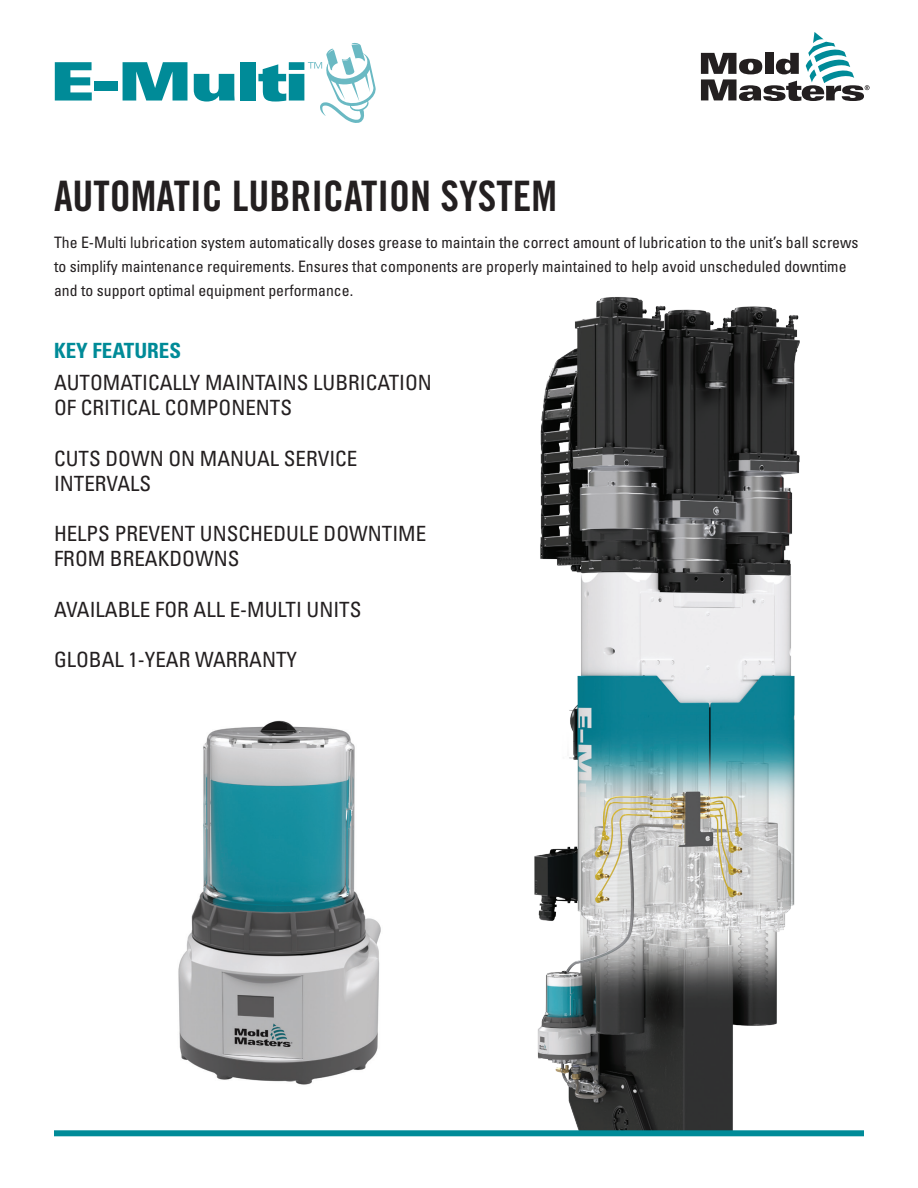
<style>
.page{position:relative;width:918px;height:1188px;background:#fff}
.page>*{position:absolute;margin:0;border:0;box-sizing:border-box;transform-origin:0 0}
.t1{font:42px "Trade Gothic LT Std Bd Cn 20";color:#231f20}
.t2{font:condensed 21px/25.2px "Univers LT Std";color:#231f20}
.t3{font:700 condensed 21px "Univers LT Std";color:#008b98}
.t4{font:condensed 15.75px/24px "Univers LT Std";color:#231f20}
</style>
<div class="page">
<svg style="left:701px;top:32px;width:169px;height:69px"></svg>
<img style="left:534px;top:297px;width:266px;height:833px">
<img style="left:178px;top:720px;width:203px;height:365px">
<div style="left:54px;top:1130px;width:810px;height:6px;background:#008b98"></div>
<svg style="left:55px;top:62px;width:37px;height:39px"></svg>
<div style="left:95px;top:82px;width:23px;height:9px;background:#008b98"></div>
<svg style="left:123px;top:62px;width:64px;height:39px"></svg>
<svg style="left:194px;top:74px;width:41px;height:28px"></svg>
<div style="left:240px;top:62px;width:16px;height:39px;background:#008b98"></div>
<svg style="left:258px;top:43px;width:118px;height:80px"></svg>
<h1 class="t1" style="left:54px;top:170px;width:505px">AUTOMATIC LUBRICATION SYSTEM</h1>
<p class="t4" style="left:54px;top:230px;width:806px">The E-Multi lubrication system automatically doses grease to maintain the correct amount of lubrication to the unit’s ball screws to simplify maintenance requirements. Ensures that components are properly maintained to help avoid unscheduled downtime and to support optimal equipment performance.</p>
<h2 class="t3" style="left:54px;top:338px;width:129px">KEY FEATURES</h2>
<h2 class="t2" style="left:54px;top:370px;width:379px">AUTOMATICALLY MAINTAINS LUBRICATION<br>OF CRITICAL COMPONENTS</h2>
<h2 class="t2" style="left:54px;top:445px;width:305px">CUTS DOWN ON MANUAL SERVICE<br>INTERVALS</h2>
<h2 class="t2" style="left:54px;top:521px;width:374px">HELPS PREVENT UNSCHEDULE DOWNTIME<br>FROM BREAKDOWNS</h2>
<h2 class="t2" style="left:54px;top:596px;width:309px">AVAILABLE FOR ALL E-MULTI UNITS</h2>
<h2 class="t2" style="left:54px;top:647px;width:245px">GLOBAL 1-YEAR WARRANTY</h2>
</div>
